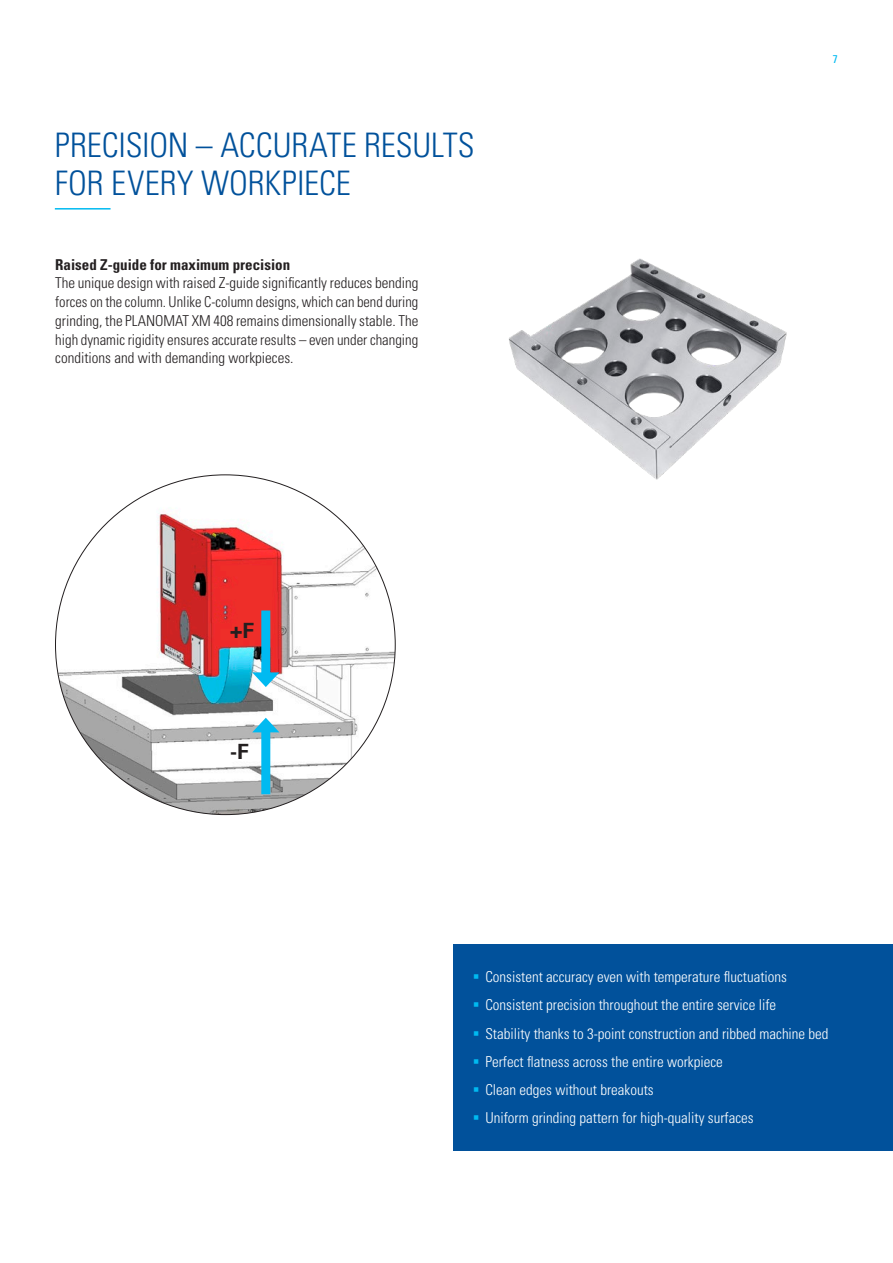
<style>
.page{position:relative;width:893px;height:1263px;background:#fff}
.page>*{position:absolute;margin:0;border:0;box-sizing:border-box;transform-origin:0 0}
.Titel{font:300 condensed 33.75px "Univers LT Std";color:#01519b}
.GT{font:700 21px "Univers LT Std";color:#231f20}
.GT-2{font:300 condensed 15px/18.8px "Univers LT Std";color:#231f20;text-align:justify}
.t1{font:300 condensed 15px "Univers LT Std";color:#fff}
.GT-3{font:700 condensed 15px "Univers LT Std";color:#231f20}
.t2{font:condensed 11.25px "Univers LT Std";color:#00baf1}
</style>
<div class="page">
<img style="left:509px;top:258px;width:278px;height:222px">
<div style="left:454px;top:945px;width:439px;height:206px;background:#01519b"></div>
<img style="left:56px;top:475px;width:339px;height:340px;border-radius:170px">
<div style="left:261px;top:727px;width:9px;height:67px;background:#00baf1"></div>
<svg style="left:252px;top:718px;width:27px;height:14px"></svg>
<div style="left:261px;top:610px;width:9px;height:68px;background:#00baf1"></div>
<svg style="left:252px;top:672px;width:27px;height:15px"></svg>
<hr style="left:55px;top:208px;width:56px;height:2px;background:#00baf1">
<p class="Titel" style="left:55px;top:125px;width:421px">PRECISION – ACCURATE RESULTS</p>
<p class="Titel" style="left:55px;top:162px;width:297px">FOR EVERY WORKPIECE</p>
<p class="GT-3" style="left:55px;top:255px;width:236px">Raised Z-guide for maximum precision</p>
<p class="GT-2" style="left:55px;top:274px;width:365px">The unique design with raised Z-guide significantly reduces bending forces on the column. Unlike C-column designs, which can bend during grinding, the PLANOMAT XM 408 remains dimensionally stable. The high dynamic rigidity ensures accurate results – even under changing conditions and with demanding workpieces.</p>
<p class="t2" style="left:833px;top:52px;width:6px">7</p>
<p class="GT" style="left:230px;top:618px;width:25px">+F</p>
<p class="GT" style="left:230px;top:739px;width:20px">-F</p>
<p class="t1" style="left:485px;top:968px;width:303px">Consistent accuracy even with temperature fluctuations</p>
<p class="t1" style="left:485px;top:996px;width:292px">Consistent precision throughout the entire service life</p>
<p class="t1" style="left:485px;top:1024px;width:345px">Stability thanks to 3-point construction and ribbed machine bed</p>
<p class="t1" style="left:485px;top:1052px;width:239px">Perfect flatness across the entire workpiece</p>
<p class="t1" style="left:485px;top:1080px;width:170px">Clean edges without breakouts</p>
<p class="t1" style="left:485px;top:1108px;width:270px">Uniform grinding pattern for high-quality surfaces</p>
</div>
